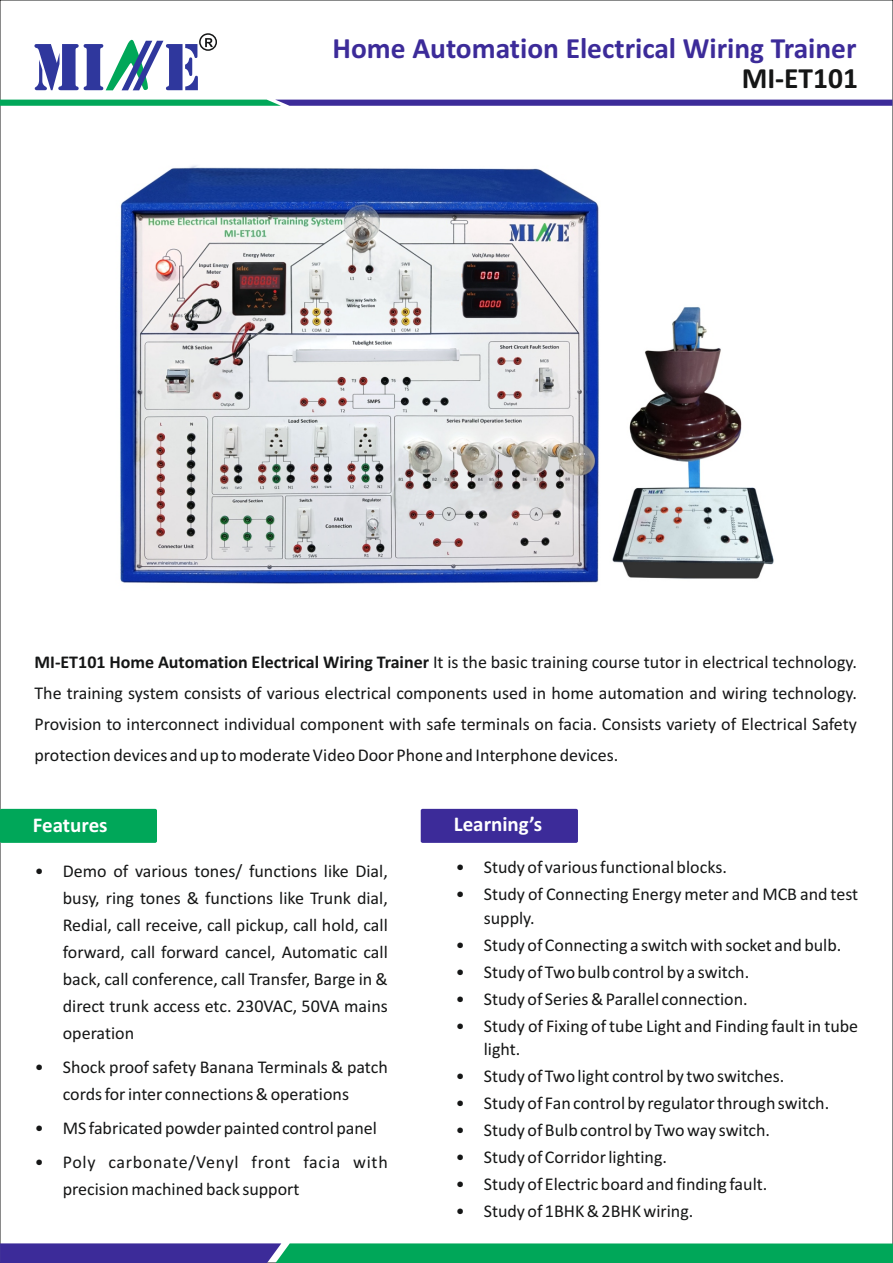
<style>
.page{position:relative;width:893px;height:1263px;background:#fff}
.page>*{position:absolute;margin:0;border:0;box-sizing:border-box;transform-origin:0 0}
.t1{font:700 29.4px "Calibri";color:#3c2b99}
.t2{font:700 29.4px "Calibri";color:#151616}
.t3{font:700 21px "Calibri";color:#fff}
.t4{font:18px/27px "Calibri";color:#151616}
.s1{font-weight:700}
</style>
<div class="page">
<svg style="left:0;top:1243px;width:893px;height:20px;background:#1a8471"></svg>
<svg style="left:0;top:100px;width:892px;height:6px;background:#33598a"></svg>
<svg style="left:34px;top:33px;width:183px;height:58px"></svg>
<img style="left:120px;top:165px;width:654px;height:419px">
<div style="left:0;top:809px;width:157px;height:34px;background:#00a759;border-radius:2px"></div>
<div style="left:421px;top:809px;width:157px;height:34px;background:#3c2b99;border-radius:2px"></div>
<h1 class="t1" style="left:333px;top:36px;width:526px">Home Automation Electrical Wiring Trainer</h1>
<h1 class="t2" style="left:742px;top:66px;width:118px">MI-ET101</h1>
<p class="t4" style="left:34px;top:648px;width:824px;line-height:31px;text-align:justify"><span class="s1">MI-ET101 Home Automation Electrical Wiring Trainer</span> It is the basic training course tutor in electrical technology.<br>The training system consists of various electrical components used in home automation and wiring technology.<br>Provision to interconnect individual component with safe terminals on facia. Consists variety of Electrical Safety protection devices and up to moderate Video Door Phone and Interphone devices.</p>
<p class="t3" style="left:33px;top:817px;width:76px">Features</p>
<p class="t4" style="left:63px;top:859px;width:327px;text-align:justify;text-indent:-28px">• Demo of various tones/ functions like Dial, busy, ring tones &amp; functions like Trunk dial, Redial, call receive, call pickup, call hold, call forward, call forward cancel, Automatic call back, call conference, call Transfer, Barge in &amp; direct trunk access etc. 230VAC, 50VA mains operation</p>
<p class="t4" style="left:63px;top:1055px;width:327px">Shock proof safety Banana Terminals &amp; patch cords forinter connections &amp; operations</p>
<p class="t4" style="left:63px;top:1113px;width:327px;line-height:34.2px">MS fabricated powder painted control panel<br>Poly carbonate/Venyl front facia with</p>
<p class="t4" style="left:63px;top:1177px;width:238px">precision machined back support</p>
<p class="t4" style="left:35px;top:1055px;width:10px">•</p>
<p class="t4" style="left:35px;top:1113px;width:10px;line-height:34.2px">• •</p>
<p class="t3" style="left:454px;top:815px;width:90px">Learning’s</p>
<p class="t4" style="left:484px;top:855px;width:376px;text-indent:-28px">• Study of various functional blocks.<br>Study of Connecting Energy meter and MCB and test</p>
<p class="t4" style="left:484px;top:906px;width:376px">supply.<br>Study of Connecting a switch with socket and bulb.<br>Study of Two bulb control by a switch.<br>Study of Series &amp; Parallel connection.<br>Study of Fixing of tube Light and Finding fault in tube</p>
<p class="t4" style="left:484px;top:1037px;width:347px">light.<br>Study of Two light control by two switches.<br>Study of Fan control by regulator through switch.<br>Study of Bulb control by Two way switch.<br>Study of Corridor lighting.<br>Study of Electric board and finding fault.<br>Study of 1BHK &amp; 2BHK wiring.</p>
<p class="t4" style="left:456px;top:882px;width:10px">•</p>
<p class="t4" style="left:456px;top:933px;width:10px;text-align:justify">• • • •</p>
<p class="t4" style="left:456px;top:1064px;width:10px;text-align:justify">• • • • • •</p>
</div>
